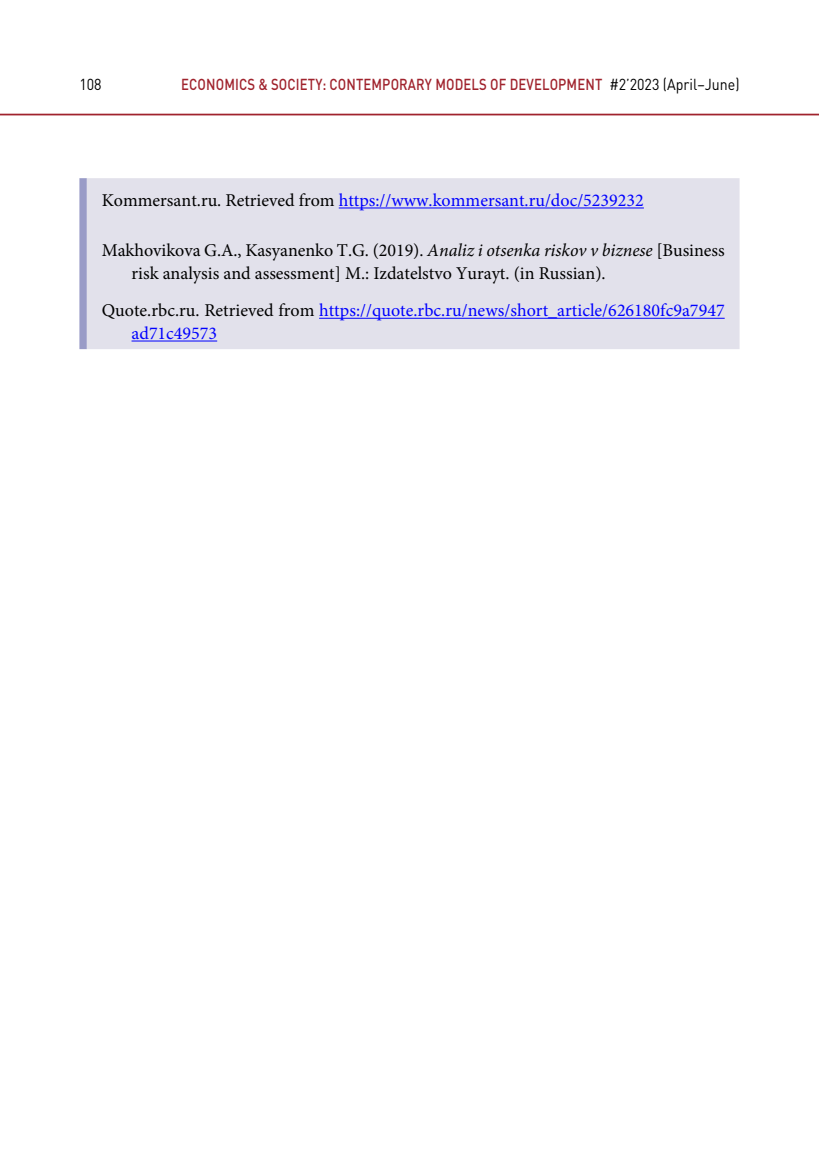
<style>
.page{position:relative;width:819px;height:1166px;background:#fff}
.page>*{position:absolute;margin:0;border:0;box-sizing:border-box;transform-origin:0 0}
.t1{font:18.03px/22.8px "Minion Pro";color:#00f}
.t2{font:18.03px/22.8px "Minion Pro";color:#000}
.t3{font:500 15.75px "DIN Pro";letter-spacing:.01em;color:#a0232d;scale:.83 1}
.t4{font:15.75px "DIN Pro";color:#000;scale:.9 1}
.s1{font-weight:400;color:#000}
.s2{color:#000}
.s3{font-style:italic}
</style>
<div class="page">
<hr style="left:0;top:114px;width:819px;height:1px;background:#a0232d">
<svg style="left:79px;top:178px;width:8px;height:171px"></svg>
<div style="left:87px;top:178px;width:652px;height:171px;background:#e2e1eb"></div>
<hr style="left:339px;top:207px;width:305px;height:1px;background:#00f">
<hr style="left:319px;top:318px;width:405px;height:1px;background:#00f">
<hr style="left:131px;top:340px;width:86px;height:1px;background:#00f">
<p class="t4" style="left:79px;top:75px;width:26px">108</p>
<p class="t3" style="left:181px;top:74px;width:674px">ECONOMICS &amp; SOCIETY: СONTEMPORARY MODELS OF DEVELOPMENT <span class="s1">#2’2023 (April–June)</span></p>
<p class="t1" style="left:102px;top:189px;width:543px"><span class="s2">Kommersant.ru. Retrieved from</span> https://www.kommersant.ru/doc/5239232</p>
<p class="t2" style="left:131px;top:239px;width:594px;text-indent:-30px">Makhovikova G.A., Kasyanenko T.G. (2019). <span class="s3">Analiz i otsenka riskov v biznese</span> [Business risk analysis and assessment] M.: Izdatelstvo Yurayt. (in Russian).</p>
<p class="t1" style="left:131px;top:299px;width:594px;text-indent:-30px"><span class="s2">Quote.rbc.ru. Retrieved from</span> https://quote.rbc.ru/news/short_article/626180fc9a7947 ad71c49573</p>
</div>
